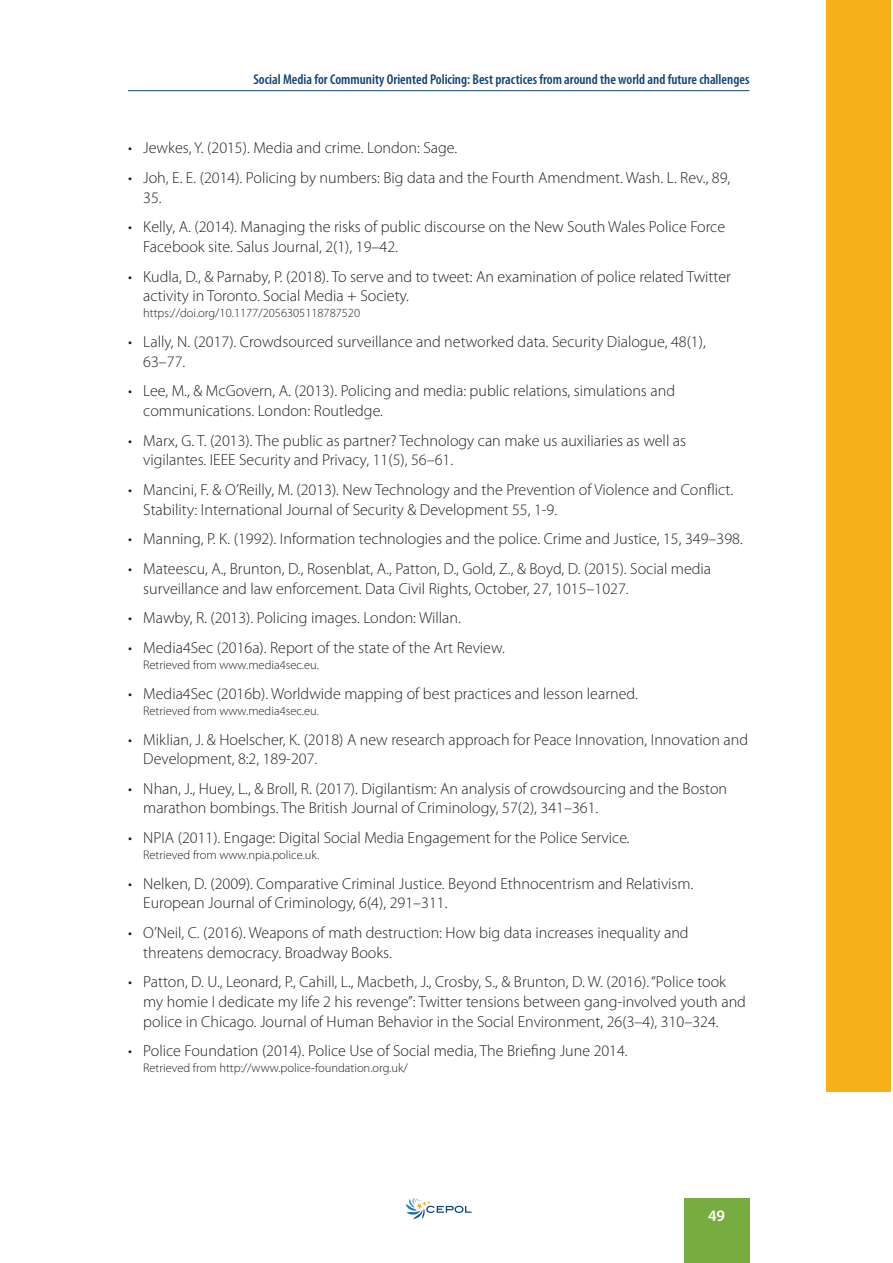
<style>
.page{position:relative;width:893px;height:1263px;background:#fff}
.page>*{position:absolute;margin:0;border:0;box-sizing:border-box;transform-origin:0 0}
.t1{font:300 16.05px/19.6px "Myriad Pro";color:#231f20}
.t2{font:600 16.05px "Myriad Pro";color:#fff}
.t3{font:600 condensed 14.25px "Myriad Pro";color:#104275}
.t4{font:300 12.45px "Myriad Pro";color:#231f20}
</style>
<div class="page">
<div style="left:826px;top:0;width:65px;height:1091px;background:#f7b018"></div>
<svg style="left:406px;top:1198px;width:66px;height:21px"></svg>
<hr style="left:128px;top:90px;width:621px;height:1px;background:#104275">
<div style="left:684px;top:1198px;width:65px;height:65px;background:#77ac41"></div>
<p class="t3" style="left:253px;top:74px;width:497px">Social Media for Community Oriented Policing: Best practices from around the world and future challenges</p>
<p class="t1" style="left:128px;top:139px;width:331px">• Jewkes, Y. (2015). Media and crime. London: Sage.</p>
<p class="t1" style="left:143px;top:169px;width:589px;text-indent:-15px">• Joh, E. E. (2014). Policing by numbers: Big data and the Fourth Amendment. Wash. L. Rev., 89,<br>35.</p>
<p class="t1" style="left:143px;top:218px;width:583px;text-indent:-15px">• Kelly, A. (2014). Managing the risks of public discourse on the New South Wales Police Force<br>Facebook site. Salus Journal, 2(1), 19–42.</p>
<p class="t1" style="left:143px;top:268px;width:589px;text-indent:-15px">• Kudla, D., &amp; Parnaby, P. (2018). To serve and to tweet: An examination of police related Twitter activity in Toronto. Social Media + Society.</p>
<p class="t4" style="left:143px;top:308px;width:218px">https://doi.org/10.1177/2056305118787520</p>
<p class="t1" style="left:143px;top:333px;width:564px;text-indent:-15px">• Lally, N. (2017). Crowdsourced surveillance and networked data. Security Dialogue, 48(1),<br>63–77.</p>
<p class="t1" style="left:143px;top:382px;width:533px;text-indent:-15px">• Lee, M., &amp; McGovern, A. (2013). Policing and media: public relations, simulations and communications. London: Routledge.</p>
<p class="t1" style="left:143px;top:432px;width:544px;text-indent:-15px">• Marx, G. T. (2013). The public as partner? Technology can make us auxiliaries as well as vigilantes. IEEE Security and Privacy, 11(5), 56–61.</p>
<p class="t1" style="left:143px;top:481px;width:591px;text-indent:-15px">• Mancini, F. &amp; O’Reilly, M. (2013). New Technology and the Prevention of Violence and Conflict.<br>Stability: International Journal of Security &amp; Development 55, 1-9.</p>
<p class="t1" style="left:128px;top:530px;width:616px">• Manning, P. K. (1992). Information technologies and the police. Crime and Justice, 15, 349–398.</p>
<p class="t1" style="left:143px;top:560px;width:569px;text-indent:-15px">• Mateescu, A., Brunton, D., Rosenblat, A., Patton, D., Gold, Z., &amp; Boyd, D. (2015). Social media surveillance and law enforcement. Data Civil Rights, October, 27, 1015–1027.</p>
<p class="t1" style="left:128px;top:609px;width:334px">• Mawby, R. (2013). Policing images. London: Willan.</p>
<p class="t1" style="left:128px;top:639px;width:378px">• Media4Sec (2016a). Report of the state of the Art Review.</p>
<p class="t4" style="left:143px;top:660px;width:177px">Retrieved from www.media4sec.eu.</p>
<p class="t1" style="left:128px;top:685px;width:511px">• Media4Sec (2016b). Worldwide mapping of best practices and lesson learned.</p>
<p class="t4" style="left:143px;top:706px;width:177px">Retrieved from www.media4sec.eu.</p>
<p class="t1" style="left:143px;top:730px;width:606px;text-indent:-15px">• Miklian, J. &amp; Hoelscher, K. (2018) A new research approach for Peace Innovation, Innovation and<br>Development, 8:2, 189-207.</p>
<p class="t1" style="left:143px;top:780px;width:585px;text-indent:-15px">• Nhan, J., Huey, L., &amp; Broll, R. (2017). Digilantism: An analysis of crowdsourcing and the Boston marathon bombings. The British Journal of Criminology, 57(2), 341–361.</p>
<p class="t1" style="left:128px;top:829px;width:503px">• NPIA (2011). Engage: Digital Social Media Engagement for the Police Service.</p>
<p class="t4" style="left:143px;top:850px;width:177px">Retrieved from www.npia.police.uk.</p>
<p class="t1" style="left:143px;top:875px;width:552px;text-indent:-15px">• Nelken, D. (2009). Comparative Criminal Justice. Beyond Ethnocentrism and Relativism.<br>European Journal of Criminology, 6(4), 291–311.</p>
<p class="t1" style="left:143px;top:924px;width:547px;text-indent:-15px">• O’Neil, C. (2016). Weapons of math destruction: How big data increases inequality and threatens democracy. Broadway Books.</p>
<p class="t1" style="left:143px;top:973px;width:604px;text-indent:-15px">• Patton, D. U., Leonard, P., Cahill, L., Macbeth, J., Crosby, S., &amp; Brunton, D. W. (2016). “Police took my homie I dedicate my life 2 his revenge”: Twitter tensions between gang-involved youth and police in Chicago. Journal of Human Behavior in the Social Environment, 26(3–4), 310–324.</p>
<p class="t1" style="left:128px;top:1042px;width:501px">• Police Foundation (2014). Police Use of Social media, The Briefing June 2014.</p>
<p class="t4" style="left:143px;top:1064px;width:266px">Retrieved from http://www.police-foundation.org.uk/</p>
<p class="t2" style="left:708px;top:1209px;width:19px">49</p>
</div>
